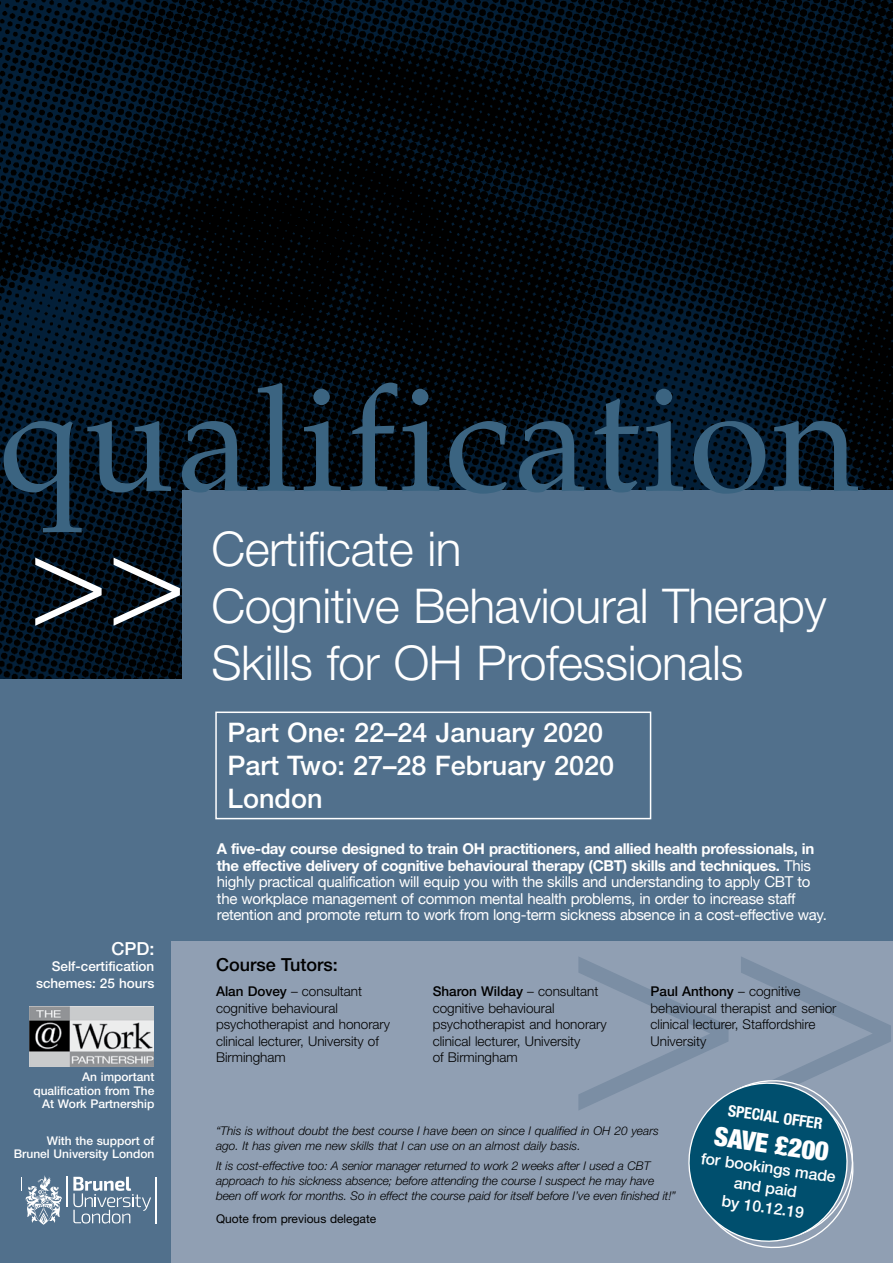
<style>
.page{position:relative;width:893px;height:1263px;background:#fff}
.page>*{position:absolute;margin:0;border:0;box-sizing:border-box;transform-origin:0 0}
.t1{font:300 130.5px "Helvetica Neue";color:#fff}
.t2{font:300 48px/57px "Helvetica Neue";letter-spacing:-.01em;color:#fff}
.t3{font:500 27px/33px "Helvetica Neue";color:#fff}
.t4{font:900 condensed 26.4px "Helvetica Neue";color:#fff}
.t5{font:500 18px "Helvetica Neue";color:#000}
.t6{font:500 18px "Helvetica Neue";color:#fff}
.t7{font:500 15.9px/19.8px "Helvetica Neue";color:#fff;text-align:center}
.t8{font:700 condensed 15.9px "Helvetica Neue";color:#fff}
.t9{font:15px/16.5px "Helvetica Neue";letter-spacing:-.02em;color:#fff}
.t10{font:300 13.5px/16.5px "Helvetica Neue";color:#000}
.t11{font:500 13.5px/16.5px "Helvetica Neue";color:#fff;text-align:right}
.t12{font:italic 300 12px/15px "Helvetica Neue";letter-spacing:-.01em;color:#000}
.t13{font:500 12px/13.5px "Helvetica Neue";color:#fff;text-align:right}
.t14{font:12px "Helvetica Neue";color:#000}
.s1{font-weight:700}
.s2{font-weight:500}
</style>
<div class="page">
<div style="left:0;top:536px;width:893px;height:727px;background:#909fb3"></div>
<div style="left:0;top:482px;width:893px;height:458px;background:#51708c"></div>
<img style="left:182px;top:0;width:711px;height:489px">
<div style="left:0;top:832px;width:170px;height:431px;background:#51708c"></div>
<img style="left:0;top:0;width:182px;height:678px">
<svg style="left:4px;top:383px;width:854px;height:149px"></svg>
<img style="left:30px;top:1007px;width:124px;height:59px">
<svg style="left:578px;top:957px;width:313px;height:153px"></svg>
<div style="left:215px;top:711px;width:436px;height:108px;border:2px solid #fff"></div>
<hr style="left:156px;top:1177px;width:1px;height:46px;background:#fff">
<hr style="left:66px;top:1177px;width:1px;height:30px;background:#fff">
<svg style="left:73px;top:1177px;width:78px;height:46px"></svg>
<svg style="left:21px;top:1175px;width:41px;height:50px"></svg>
<svg style="left:682px;top:1076px;width:176px;height:172px"></svg>
<h1 class="t1" style="left:29px;top:498px;width:158px">&gt;&gt;</h1>
<p class="t6" style="left:111px;top:938px;width:45px">CPD:</p>
<p class="t11" style="left:36px;top:958px;width:120px">Self-certification schemes: 25 hours</p>
<p class="t13" style="left:33px;top:1070px;width:122px">An important qualification from The<br>At Work Partnership</p>
<p class="t13" style="left:14px;top:1133px;width:142px">With the support of<br>Brunel University London</p>
<h2 class="t2" style="left:211px;top:519px;width:617px">Certificate in<br>Cognitive Behavioural Therapy<br>Skills for OH Professionals</h2>
<h3 class="t3" style="left:228px;top:715px;width:388px">Part One: 22–24 January 2020<br>Part Two: 27–28 February 2020<br>London</h3>
<p class="t9" style="left:217px;top:842px;width:611px"><span class="s1">A five-day course designed to train OH practitioners, and allied health professionals, in the effective delivery of cognitive behavioural therapy (CBT) skills and techniques.</span> This highly practical qualification will equip you with the skills and understanding to apply CBT to the workplace management of common mental health problems, in order to increase staff retention and promote return to work from long-term sickness absence in a cost-effective way.</p>
<p class="t5" style="left:216px;top:954px;width:123px">Course Tutors:</p>
<p class="t10" style="left:216px;top:983px;width:176px"><span class="s2">Alan Dovey</span> – consultant cognitive behavioural psychotherapist and honorary clinical lecturer, University of<br>Birmingham</p>
<p class="t10" style="left:433px;top:983px;width:176px"><span class="s2">Sharon Wilday</span> – consultant cognitive behavioural psychotherapist and honorary clinical lecturer, University<br>of Birmingham</p>
<p class="t10" style="left:651px;top:983px;width:187px"><span class="s2">Paul Anthony</span> – cognitive behavioural therapist and senior clinical lecturer, Staffordshire<br>University</p>
<p class="t8" style="left:730px;top:1101px;width:97px;rotate:8deg">SPECIAL OFFER</p>
<h3 class="t4" style="left:717px;top:1120px;width:117px;rotate:8deg">SAVE £200</h3>
<p class="t12" style="left:216px;top:1123px;width:444px">“This is without doubt the best course I have been on since I qualified in OH 20 years ago. It has given me new skills that I can use on an almost daily basis.</p>
<p class="t12" style="left:216px;top:1157px;width:461px">It is cost-effective too: A senior manager returned to work 2 weeks after I used a CBT approach to his sickness absence; before attending the course I suspect he may have been off work for months. So in effect the course paid for itself before I’ve even finished it!”</p>
<p class="t14" style="left:216px;top:1211px;width:162px">Quote from previous delegate</p>
<p class="t7" style="left:703px;top:1148px;width:137px;rotate:8deg">for bookings made and paid<br>by 10.12.19</p>
</div>
